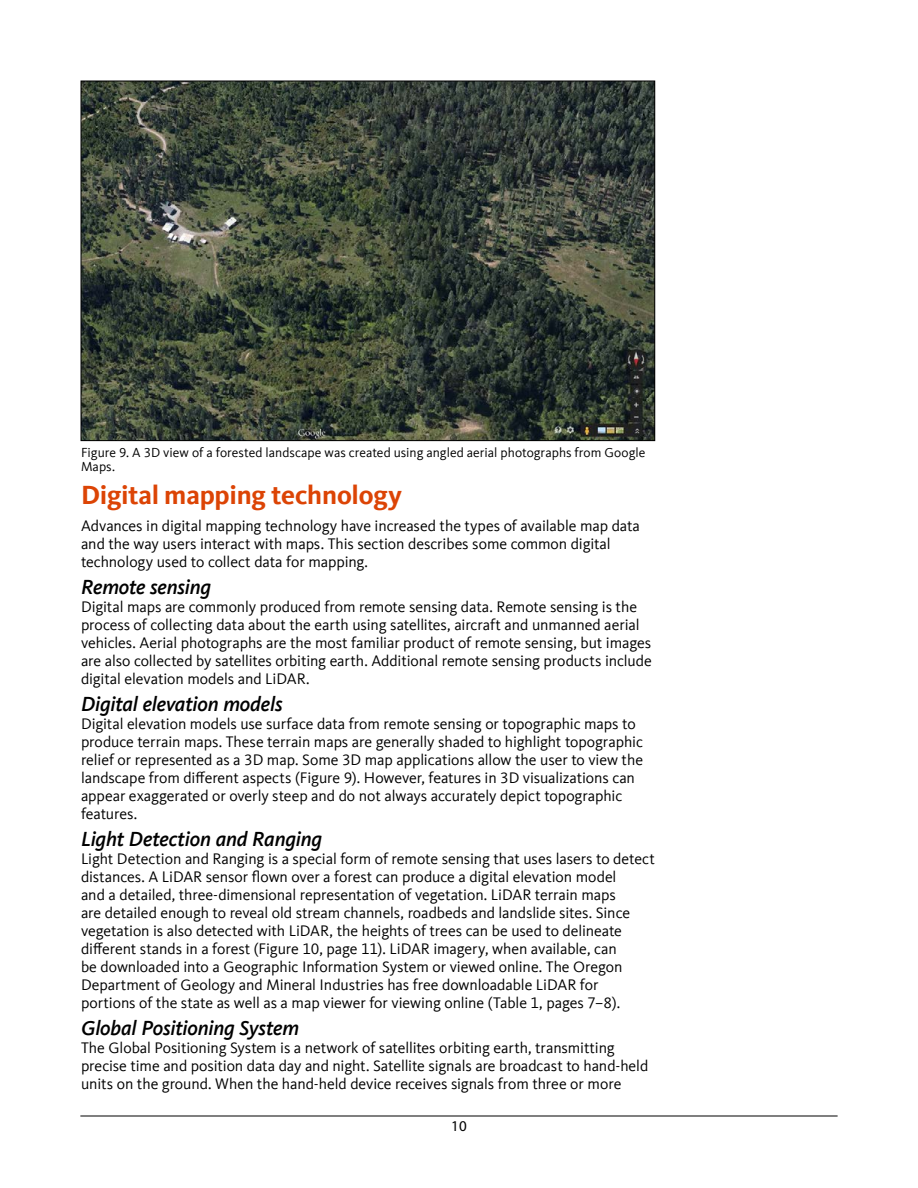
<style>
.page{position:relative;width:918px;height:1188px;background:#fff}
.page>*{position:absolute;margin:0;border:0;box-sizing:border-box;transform-origin:0 0}
.Subhead_18_orange{font:700 27px "Kievit Offc";letter-spacing:-.01em;color:#dc4405}
.Subhead_14_italic{font:italic 500 21px "Kievit Offc";letter-spacing:-.01em;color:#000}
.Body_Text1{font:15.75px/18px "Kievit Offc";letter-spacing:-.005em;color:#000}
.t1{font:15px "Myriad Pro";color:#000}
.t2{font:13.5px/13.5px "Kievit Offc";color:#000}
</style>
<div class="page">
<hr style="left:80px;top:1116px;width:758px;height:1px;background:#000">
<img style="left:83px;top:83px;width:570px;height:356px">
<p class="t2" style="left:81px;top:446px;width:566px">Figure 9. A 3D view of a forested landscape was created using angled aerial photographs from Google<br>Maps.</p>
<p class="Subhead_18_orange" style="left:81px;top:479px;width:323px">Digital mapping technology</p>
<p class="Body_Text1" style="left:81px;top:517px;width:561px">Advances in digital mapping technology have increased the types of available map data and the way users interact with maps. This section describes some common digital technology used to collect data for mapping.</p>
<p class="Subhead_14_italic" style="left:81px;top:575px;width:132px">Remote sensing</p>
<p class="Body_Text1" style="left:81px;top:598px;width:572px">Digital maps are commonly produced from remote sensing data. Remote sensing is the process of collecting data about the earth using satellites, aircraft and unmanned aerial vehicles. Aerial photographs are the most familiar product of remote sensing, but images are also collected by satellites orbiting earth. Additional remote sensing products include digital elevation models and LiDAR.</p>
<p class="Subhead_14_italic" style="left:81px;top:692px;width:203px">Digital elevation models</p>
<p class="Body_Text1" style="left:81px;top:715px;width:564px">Digital elevation models use surface data from remote sensing or topographic maps to produce terrain maps. These terrain maps are generally shaded to highlight topographic relief or represented as a 3D map. Some 3D map applications allow the user to view the landscape from different aspects (Figure 9). However, features in 3D visualizations can appear exaggerated or overly steep and do not always accurately depict topographic features.</p>
<p class="Subhead_14_italic" style="left:81px;top:827px;width:243px">Light Detection and Ranging</p>
<p class="Body_Text1" style="left:81px;top:850px;width:575px">Light Detection and Ranging is a special form of remote sensing that uses lasers to detect distances. A LiDAR sensor flown over a forest can produce a digital elevation model<br>and a detailed, three-dimensional representation of vegetation. LiDAR terrain maps<br>are detailed enough to reveal old stream channels, roadbeds and landslide sites. Since vegetation is also detected with LiDAR, the heights of trees can be used to delineate different stands in a forest (Figure 10, page 11). LiDAR imagery, when available, can<br>be downloaded into a Geographic Information System or viewed online. The Oregon Department of Geology and Mineral Industries has free downloadable LiDAR for portions of the state as well as a map viewer for viewing online (Table 1, pages 7–8).</p>
<p class="Subhead_14_italic" style="left:81px;top:1016px;width:220px">Global Positioning System</p>
<p class="Body_Text1" style="left:81px;top:1039px;width:569px">The Global Positioning System is a network of satellites orbiting earth, transmitting precise time and position data day and night. Satellite signals are broadcast to hand-held units on the ground. When the hand-held device receives signals from three or more</p>
<p class="t1" style="left:451px;top:1117px;width:17px">10</p>
</div>
